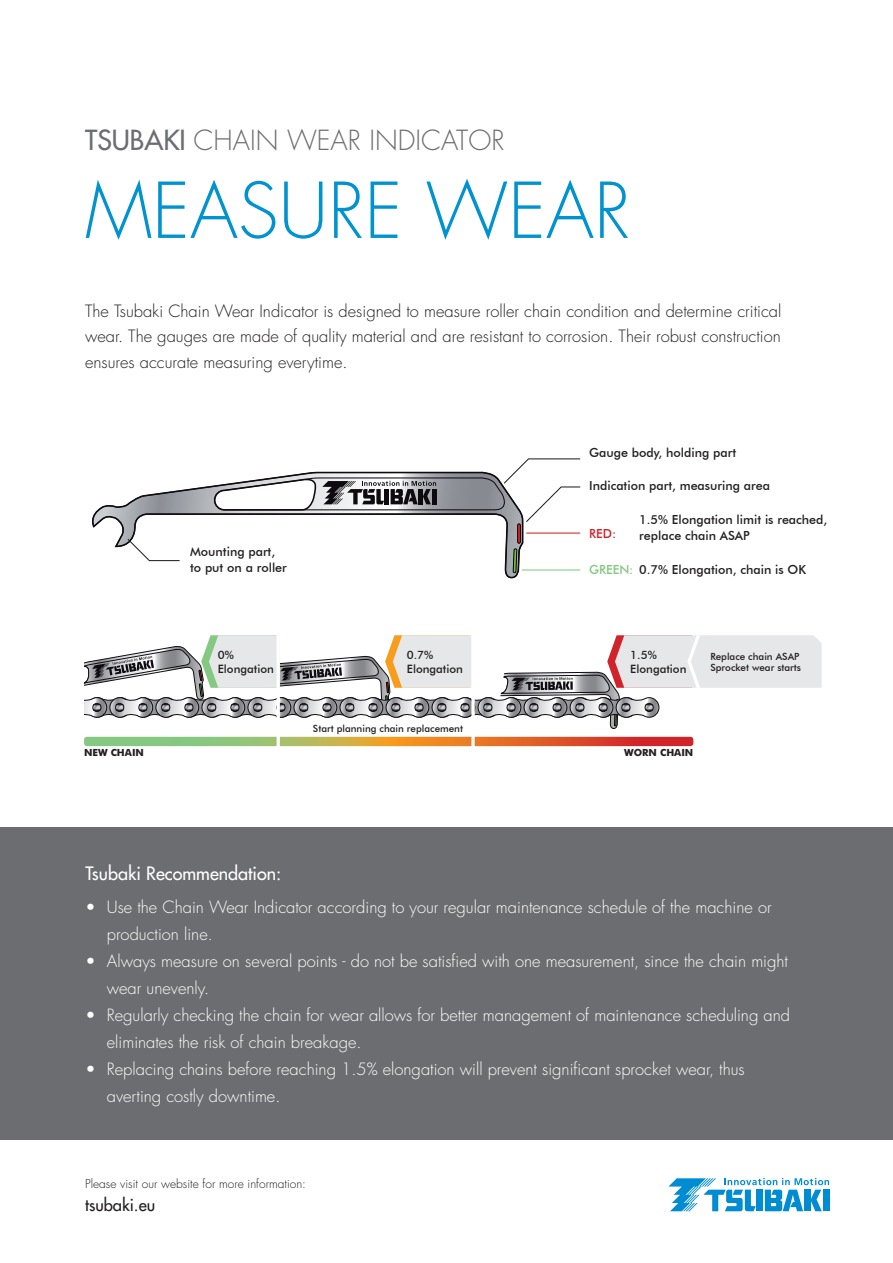
<style>
.page{position:relative;width:893px;height:1263px;background:#fff}
.page>*{position:absolute;margin:0;border:0;box-sizing:border-box;transform-origin:0 0}
.t1{font:300 74.7px "Futura Std";color:#0093d0}
.t2{font:300 27px "Futura Std";color:#6c6d70}
.t3{font:500 18px "Futura Std";color:#fff}
.t4{font:300 16.5px/27px "Futura Std";color:#fff}
.t5{font:300 16.5px/25.5px "Futura Std";color:#231f20;text-align:justify}
.t6{font:500 16.5px "Futura Std";color:#231f20}
.t7{font:500 12.45px/16.6px "Futura BT";color:#231f20}
.t8{font:500 12.45px "Futura BT";color:#d1232a}
.t9{font:300 12px "Futura Std";color:#231f20}
.t10{font:500 11.55px/13.2px "Futura BT";color:#231f20}
.t11{font:500 9.9px/11.6px "Futura BT";color:#231f20}
.t12{font:700 9.9px "Futura BT";color:#231f20}
.s1{font-weight:500}
.s2{color:#84c882}
</style>
<div class="page">
<div style="left:0;top:827px;width:893px;height:313px;background:#6c6d70"></div>
<svg style="left:92px;top:485px;width:121px;height:63px"></svg>
<svg style="left:126px;top:538px;width:55px;height:24px"></svg>
<svg style="left:213px;top:458px;width:368px;height:121px"></svg>
<svg style="left:84px;top:737px;width:609px;height:9px;background:#c08c49"></svg>
<svg style="left:84px;top:635px;width:738px;height:94px"></svg>
<hr style="left:277px;top:631px;width:3px;height:121px;background:#fff">
<hr style="left:471px;top:631px;width:4px;height:121px;background:#fff">
<svg style="left:668px;top:1178px;width:161px;height:33px"></svg>
<h2 class="t2" style="left:85px;top:124px;width:421px"><span class="s1">TSUBAKI</span> CHAIN WEAR INDICATOR</h2>
<h1 class="t1" style="left:85px;top:165px;width:547px">MEASURE WEAR</h1>
<p class="t5" style="left:85px;top:298px;width:698px">The Tsubaki Chain Wear Indicator is designed to measure roller chain condition and determine critical wear. The gauges are made of quality material and are resistant to corrosion. Their robust construction ensures accurate measuring everytime.</p>
<p class="t12" style="left:84px;top:746px;width:61px">NEW CHAIN</p>
<p class="t7" style="left:190px;top:543px;width:98px">Mounting part, to put on a roller</p>
<p class="t10" style="left:218px;top:648px;width:58px">0%<br>Elongation</p>
<p class="t10" style="left:407px;top:648px;width:58px">0.7%<br>Elongation</p>
<p class="t11" style="left:313px;top:722px;width:152px">Start planning chain replacement</p>
<p class="t7" style="left:589px;top:444px;width:148px">Gauge body, holding part</p>
<p class="t7" style="left:589px;top:477px;width:182px">Indication part, measuring area</p>
<p class="t7" style="left:639px;top:511px;width:190px">1.5% Elongation limit is reached, replace chain ASAP</p>
<p class="t7" style="left:589px;top:561px;width:218px"><span class="s2">GREEN:</span> 0.7% Elongation, chain is OK</p>
<p class="t8" style="left:589px;top:525px;width:29px">RED:</p>
<p class="t10" style="left:630px;top:648px;width:58px">1.5%<br>Elongation</p>
<p class="t11" style="left:710px;top:650px;width:92px">Replace chain ASAP<br>Sprocket wear starts</p>
<p class="t12" style="left:624px;top:746px;width:71px">WORN CHAIN</p>
<p class="t3" style="left:86px;top:862px;width:197px">Tsubaki Recommendation:</p>
<p class="t4" style="left:107px;top:894px;width:666px;text-indent:-21px">• Use the Chain Wear Indicator according to your regular maintenance schedule of the machine or production line.</p>
<p class="t4" style="left:107px;top:948px;width:683px;text-indent:-21px">• Always measure on several points - do not be satisfied with one measurement, since the chain might wear unevenly.</p>
<p class="t4" style="left:107px;top:1002px;width:685px;text-indent:-21px">• Regularly checking the chain for wear allows for better management of maintenance scheduling and eliminates the risk of chain breakage.</p>
<p class="t4" style="left:107px;top:1056px;width:639px;text-indent:-21px">• Replacing chains before reaching 1.5% elongation will prevent significant sprocket wear, thus averting costly downtime.</p>
<p class="t9" style="left:85px;top:1176px;width:222px">Please visit our website for more information:</p>
<p class="t6" style="left:85px;top:1195px;width:72px">tsubaki.eu</p>
</div>
